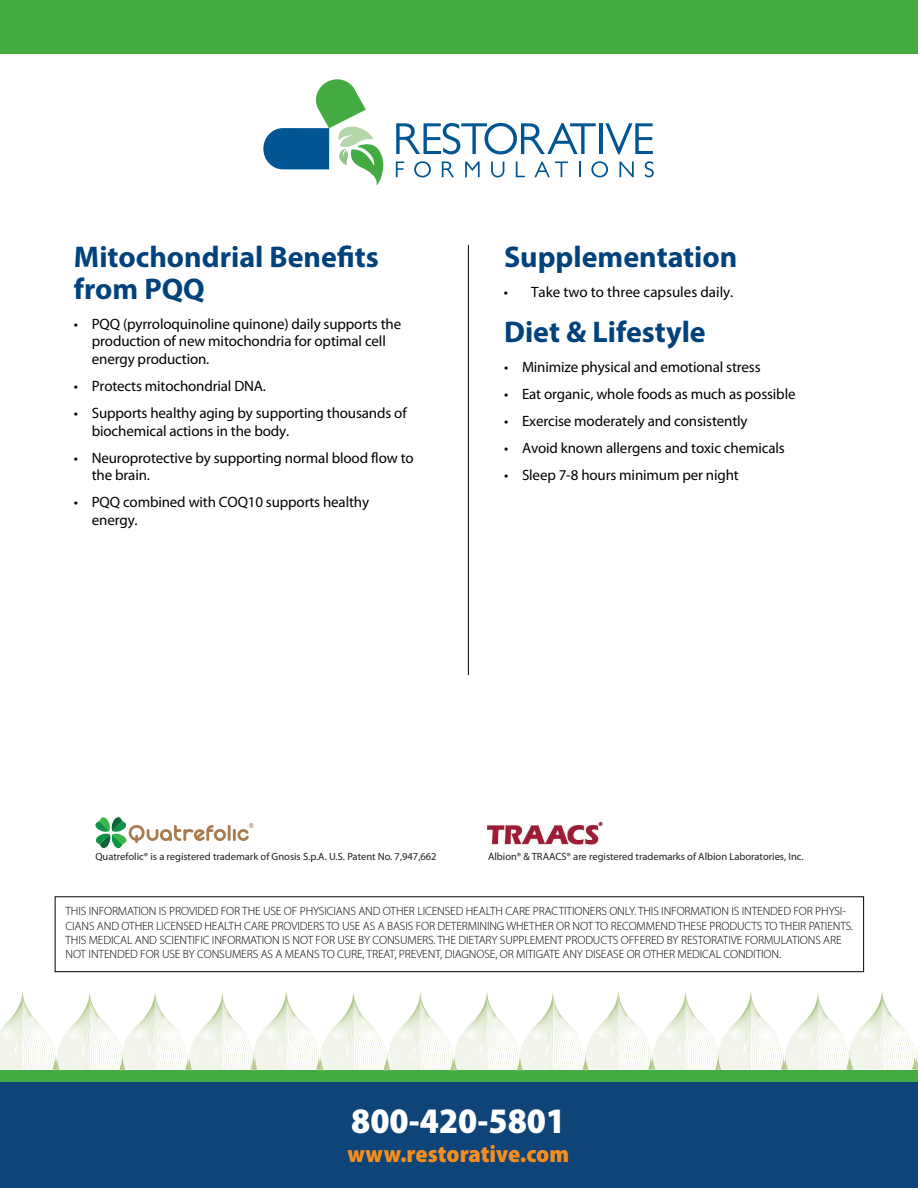
<style>
.page{position:relative;width:918px;height:1188px;background:#fff}
.page>*{position:absolute;margin:0;border:0;box-sizing:border-box;transform-origin:0 0}
.t1{font:900 semi-condensed 36px "Myriad Pro";color:#fff}
.t2{font:700 30px/31.5px "Myriad Pro";color:#01427c}
.t3{font:900 semi-condensed 24px "Myriad Pro";color:#f68e1e}
.t4{font:15px/17.7px "Myriad Pro";letter-spacing:-.01em;color:#040201}
.t5{font:300 12px/14.4px "Myriad Pro";letter-spacing:-.01em;color:#040201}
._11_Myriad{font:10.5px "Myriad Pro";color:#231f20}
.t6{font:7.8px "Courier";color:#a97b50}
</style>
<div class="page">
<div style="left:0;top:1082px;width:918px;height:106px;background:#0e4477"></div>
<div style="left:0;top:1070px;width:918px;height:12px;background:#44aa42"></div>
<svg style="left:0;top:990px;width:918px;height:80px"></svg>
<div style="left:0;top:0;width:918px;height:54px;background:#44aa42"></div>
<svg style="left:396px;top:123px;width:200px;height:31px"></svg>
<hr style="left:599px;top:123px;width:3px;height:31px;background:#005595">
<svg style="left:605px;top:123px;width:48px;height:31px"></svg>
<svg style="left:396px;top:162px;width:8px;height:15px"></svg>
<svg style="left:414px;top:161px;width:17px;height:16px"></svg>
<svg style="left:442px;top:162px;width:12px;height:15px"></svg>
<svg style="left:465px;top:162px;width:15px;height:15px"></svg>
<svg style="left:491px;top:162px;width:13px;height:15px"></svg>
<svg style="left:516px;top:162px;width:9px;height:15px"></svg>
<svg style="left:534px;top:161px;width:34px;height:16px"></svg>
<svg style="left:579px;top:162px;width:1px;height:15px"></svg>
<svg style="left:591px;top:161px;width:17px;height:16px"></svg>
<svg style="left:619px;top:162px;width:15px;height:15px"></svg>
<svg style="left:645px;top:161px;width:9px;height:16px"></svg>
<svg style="left:263px;top:79px;width:121px;height:107px"></svg>
<img style="left:486px;top:821px;width:117px;height:24px">
<svg style="left:95px;top:817px;width:154px;height:31px"></svg>
<div style="left:55px;top:896px;width:809px;height:76px;background:#fff;border:1px solid #000"></div>
<hr style="left:468px;top:245px;width:1px;height:430px;background:#000">
<p class="t2" style="left:74px;top:240px;width:306px">Mitochondrial Benefits from PQQ</p>
<p class="t4" style="left:92px;top:315px;width:311px;text-indent:-18px">• PQQ (pyrroloquinoline quinone) daily supports the production of new mitochondria for optimal cell energy production.</p>
<p class="t4" style="left:74px;top:377px;width:194px">• Protects mitochondrial DNA.</p>
<p class="t4" style="left:92px;top:404px;width:316px;text-indent:-18px">• Supports healthy aging by supporting thousands of biochemical actions in the body.</p>
<p class="t4" style="left:92px;top:449px;width:323px;text-indent:-18px">• Neuroprotective by supporting normal blood flow to the brain.</p>
<p class="t4" style="left:92px;top:493px;width:279px;text-indent:-18px">• PQQ combined with COQ10 supports healthy energy.</p>
<p class="t2" style="left:504px;top:240px;width:235px">Supplementation</p>
<p class="t4" style="left:504px;top:283px;width:231px">• Take two to three capsules daily.</p>
<p class="t2" style="left:504px;top:315px;width:203px">Diet &amp; Lifestyle</p>
<p class="t4" style="left:504px;top:358px;width:258px">• Minimize physical and emotional stress</p>
<p class="t4" style="left:504px;top:385px;width:293px">• Eat organic, whole foods as much as possible</p>
<p class="t4" style="left:504px;top:412px;width:245px">• Exercise moderately and consistently</p>
<p class="t4" style="left:504px;top:439px;width:282px">• Avoid known allergens and toxic chemicals</p>
<p class="t4" style="left:504px;top:466px;width:236px">• Sleep 7-8 hours minimum per night</p>
<p class="t6" style="left:249px;top:820px;width:6px">®</p>
<p class="_11_Myriad" style="left:95px;top:850px;width:343px">Quatrefolic® is a registered trademark of Gnosis S.p.A. U.S. Patent No. 7,947,662</p>
<p class="_11_Myriad" style="left:488px;top:850px;width:317px">Albion® &amp; TRAACS® are registered trademarks of Albion Laboratories, Inc.</p>
<p class="t5" style="left:65px;top:904px;width:789px">THIS INFORMATION IS PROVIDED FOR THE USE OF PHYSICIANS AND OTHER LICENSED HEALTH CARE PRACTITIONERS ONLY. THIS INFORMATION IS INTENDED FOR PHYSI-CIANS AND OTHER LICENSED HEALTH CARE PROVIDERS TO USE AS A BASIS FOR DETERMINING WHETHER OR NOT TO RECOMMEND THESE PRODUCTS TO THEIR PATIENTS.<br>THIS MEDICAL AND SCIENTIFIC INFORMATION IS NOT FOR USE BY CONSUMERS. THE DIETARY SUPPLEMENT PRODUCTS OFFERED BY RESTORATIVE FORMULATIONS ARE NOT INTENDED FOR USE BY CONSUMERS AS A MEANS TO CURE, TREAT, PREVENT, DIAGNOSE, OR MITIGATE ANY DISEASE OR OTHER MEDICAL CONDITION.</p>
<p class="t1" style="left:351px;top:1098px;width:216px">800-420-5801</p>
<p class="t3" style="left:347px;top:1138px;width:223px">www.restorative.com</p>
</div>
